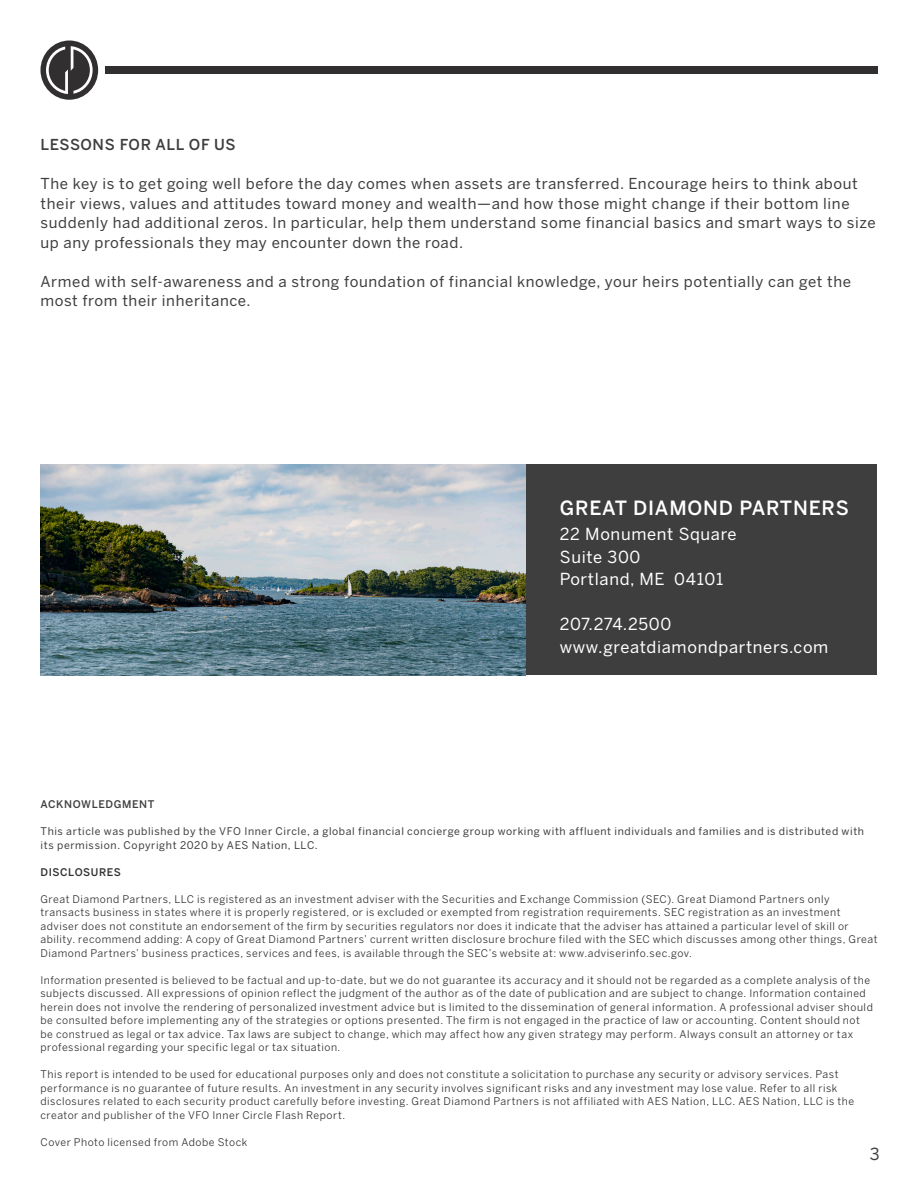
<style>
.page{position:relative;width:918px;height:1188px;background:#fff}
.page>*{position:absolute;margin:0;border:0;box-sizing:border-box;transform-origin:0 0}
.t1{font:500 19.5px "Benton Sans";letter-spacing:.04em;color:#fff}
.t2{font:16.5px "Benton Sans";letter-spacing:.04em;color:#fff}
.t3{font:16.5px "Benton Sans";color:#3e3e3f}
.t4{font:15px/19.5px "Benton Sans";letter-spacing:.04em;color:#3e3e3f}
.t5{font:500 15px "Benton Sans";letter-spacing:.04em;color:#3e3e3f}
.t6{font:10.5px/13.5px "Benton Sans";letter-spacing:.05em;color:#312f30}
.t7{font:10.5px/13.5px "Benton Sans";letter-spacing:.055em;color:#3e3e3f}
.t8{font:500 10.5px "Benton Sans";letter-spacing:.055em;color:#3e3e3f}
.t9{font:500 10.5px "Benton Sans";letter-spacing:.05em;color:#312f30}
</style>
<div class="page">
<div style="left:40px;top:465px;width:838px;height:210px;background:#3e3e3f"></div>
<div style="left:105px;top:66px;width:773px;height:7px;background:#312f30"></div>
<svg style="left:41px;top:40px;width:57px;height:60px"></svg>
<img style="left:40px;top:465px;width:486px;height:210px">
<p class="t5" style="left:40px;top:135px;width:196px">LESSONS FOR ALL OF US</p>
<p class="t4" style="left:40px;top:174px;width:837px">The key is to get going well before the day comes when assets are transferred. Encourage heirs to think about their views, values and attitudes toward money and wealth—and how those might change if their bottom line suddenly had additional zeros. In particular, help them understand some financial basics and smart ways to size up any professionals they may encounter down the road.</p>
<p class="t4" style="left:40px;top:271px;width:812px">Armed with self-awareness and a strong foundation of financial knowledge, your heirs potentially can get the most from their inheritance.</p>
<p class="t1" style="left:560px;top:496px;width:290px">GREAT DIAMOND PARTNERS</p>
<p class="t2" style="left:560px;top:524px;width:178px">22 Monument Square</p>
<p class="t2" style="left:560px;top:547px;width:82px">Suite 300</p>
<p class="t2" style="left:560px;top:569px;width:165px">Portland, ME 04101</p>
<p class="t2" style="left:560px;top:614px;width:113px">207.274.2500</p>
<p class="t2" style="left:560px;top:637px;width:270px">www.greatdiamondpartners.com</p>
<p class="t8" style="left:40px;top:798px;width:115px">ACKNOWLEDGMENT</p>
<p class="t7" style="left:40px;top:825px;width:825px">This article was published by the VFO Inner Circle, a global financial concierge group working with affluent individuals and families and is distributed with its permission. Copyright 2020 by AES Nation, LLC.</p>
<p class="t9" style="left:40px;top:865px;width:82px">DISCLOSURES</p>
<p class="t6" style="left:40px;top:892px;width:839px">Great Diamond Partners, LLC is registered as an investment adviser with the Securities and Exchange Commission (SEC). Great Diamond Partners only transacts business in states where it is properly registered, or is excluded or exempted from registration requirements. SEC registration as an investment adviser does not constitute an endorsement of the firm by securities regulators nor does it indicate that the adviser has attained a particular level of skill or ability. recommend adding: A copy of Great Diamond Partners’ current written disclosure brochure filed with the SEC which discusses among other things, Great Diamond Partners’ business practices, services and fees, is available through the SEC’s website at: www.adviserinfo.sec.gov.</p>
<p class="t6" style="left:40px;top:973px;width:834px">Information presented is believed to be factual and up-to-date, but we do not guarantee its accuracy and it should not be regarded as a complete analysis of the subjects discussed. All expressions of opinion reflect the judgment of the author as of the date of publication and are subject to change. Information contained herein does not involve the rendering of personalized investment advice but is limited to the dissemination of general information. A professional adviser should be consulted before implementing any of the strategies or options presented. The firm is not engaged in the practice of law or accounting. Content should not be construed as legal or tax advice. Tax laws are subject to change, which may affect how any given strategy may perform. Always consult an attorney or tax professional regarding your specific legal or tax situation.</p>
<p class="t6" style="left:40px;top:1068px;width:815px">This report is intended to be used for educational purposes only and does not constitute a solicitation to purchase any security or advisory services. Past performance is no guarantee of future results. An investment in any security involves significant risks and any investment may lose value. Refer to all risk disclosures related to each security product carefully before investing. Great Diamond Partners is not affiliated with AES Nation, LLC. AES Nation, LLC is the creator and publisher of the VFO Inner Circle Flash Report.</p>
<p class="t6" style="left:40px;top:1135px;width:208px">Cover Photo licensed from Adobe Stock</p>
<p class="t3" style="left:870px;top:1144px;width:11px">3</p>
</div>
